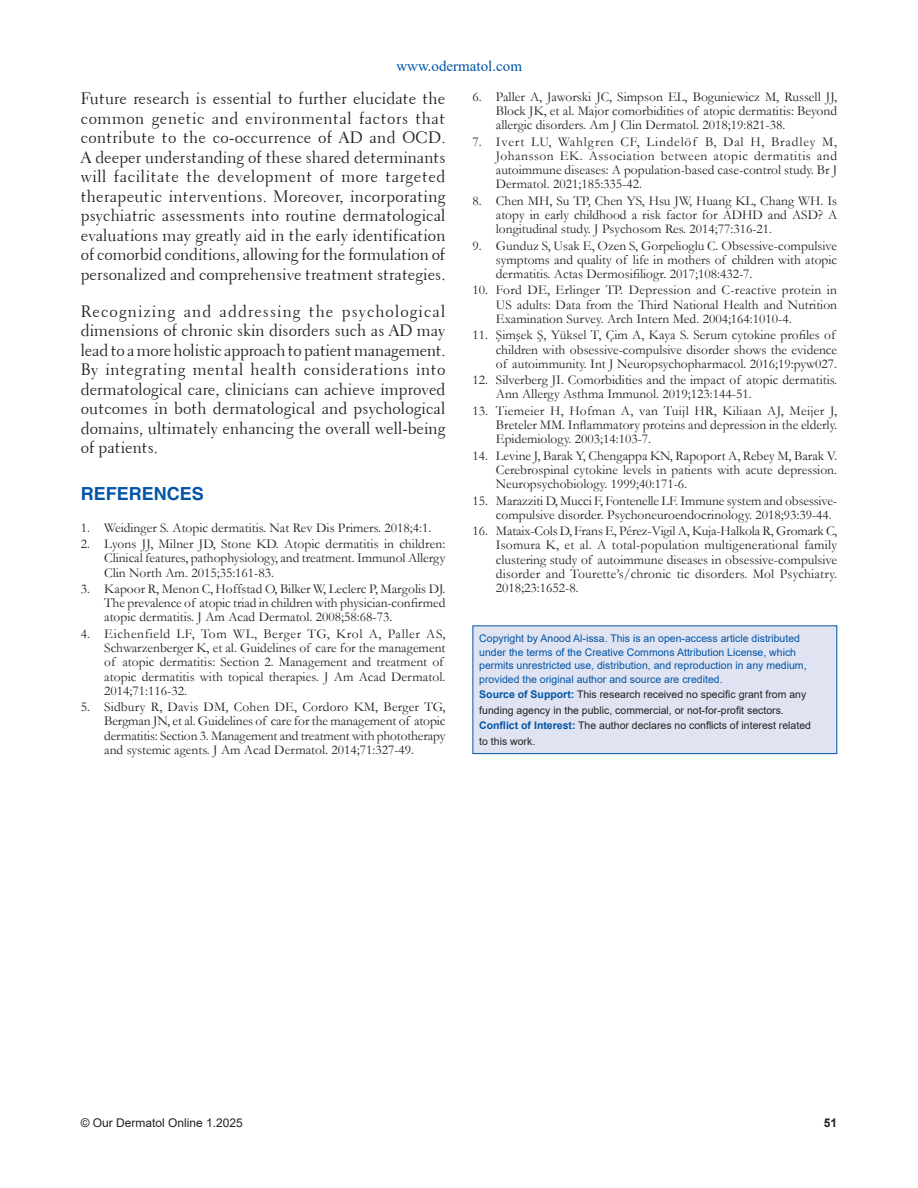
<style>
.page{position:relative;width:918px;height:1188px;background:#fff}
.page>*{position:absolute;margin:0;border:0;box-sizing:border-box;transform-origin:0 0}
.t1{font:700 18px "Helvetica";color:#0154a6}
.TX{font:16.5px/19.5px "Transitional 521 BT Roman A";color:#231f20;text-align:justify}
.t2{font:15px "Times New Roman";color:#0154a6}
.REF{font:13.5px/14.2px "Garamond";color:#231f20;text-align:justify}
.t3{font:12px "Arial";color:#231f20}
.t4{font:700 12px "Arial";color:#231f20}
.CR{font:10.5px/13.5px "Arial";color:#0154a6}
.SRC{font:10.5px/15.6px "Arial";color:#231f20}
.s1{font-weight:700;color:#0154a6}
</style>
<div class="page">
<div style="left:473px;top:626px;width:364px;height:128px;background:#e0e4f2"></div>
<div style="left:472px;top:625px;width:365px;height:129px;border:1px solid #0154a6"></div>
<p class="t2" style="left:396px;top:55px;width:127px">www.odermatol.com</p>
<p class="TX" style="left:81px;top:89px;width:366px">Future research is essential to further elucidate the common genetic and environmental factors that contribute to the co-occurrence of AD and OCD.<br>A deeper understanding of these shared determinants will facilitate the development of more targeted therapeutic interventions. Moreover, incorporating psychiatric assessments into routine dermatological evaluations may greatly aid in the early identification of comorbid conditions, allowing for the formulation of personalized and comprehensive treatment strategies.</p>
<p class="TX" style="left:81px;top:301px;width:366px">Recognizing and addressing the psychological dimensions of chronic skin disorders such as AD may lead to a more holistic approach to patient management.<br>By integrating mental health considerations into dermatological care, clinicians can achieve improved outcomes in both dermatological and psychological domains, ultimately enhancing the overall well-being of patients.</p>
<h1 class="t1" style="left:81px;top:483px;width:125px">REFERENCES</h1>
<p class="REF" style="left:81px;top:520px;width:352px">1. Weidinger S. Atopic dermatitis. Nat Rev Dis Primers. 2018;4:1.</p>
<p class="REF" style="left:104px;top:536px;width:343px;text-indent:-23px">2. Lyons JJ, Milner JD, Stone KD. Atopic dermatitis in children:<br>Clinical features, pathophysiology, and treatment. Immunol Allergy Clin North Am. 2015;35:161-83.</p>
<p class="REF" style="left:104px;top:581px;width:343px;text-indent:-23px">3. Kapoor R, Menon C, Hoffstad O, Bilker W, Leclerc P, Margolis DJ.<br>The prevalence of atopic triad in children with physician-confirmed atopic dermatitis. J Am Acad Dermatol. 2008;58:68-73.</p>
<p class="REF" style="left:104px;top:626px;width:343px;text-align:left;text-indent:-23px">4. Eichenfield LF, Tom WL, Berger TG, Krol A, Paller AS, Schwarzenberger K, et al. Guidelines of care for the management of atopic dermatitis: Section 2. Management and treatment of atopic dermatitis with topical therapies. J Am Acad Dermatol.<br>2014;71:116-32.</p>
<p class="REF" style="left:104px;top:700px;width:343px;text-indent:-23px">5. Sidbury R, Davis DM, Cohen DE, Cordoro KM, Berger TG, Bergman JN, et al. Guidelines of care for the management of atopic dermatitis: Section 3. Management and treatment with phototherapy and systemic agents. J Am Acad Dermatol. 2014;71:327-49.</p>
<p class="REF" style="left:496px;top:89px;width:343px;text-indent:-23px">6. Paller A, Jaworski JC, Simpson EL, Boguniewicz M, Russell JJ, Block JK, et al. Major comorbidities of atopic dermatitis: Beyond allergic disorders. Am J Clin Dermatol. 2018;19:821-38.</p>
<p class="REF" style="left:496px;top:134px;width:343px;text-indent:-23px">7. Ivert LU, Wahlgren CF, Lindelöf B, Dal H, Bradley M, Johansson EK. Association between atopic dermatitis and autoimmune diseases: A population-based case-control study. Br J Dermatol. 2021;185:335-42.</p>
<p class="REF" style="left:496px;top:193px;width:343px;text-indent:-23px">8. Chen MH, Su TP, Chen YS, Hsu JW, Huang KL, Chang WH. Is atopy in early childhood a risk factor for ADHD and ASD? A longitudinal study. J Psychosom Res. 2014;77:316-21.</p>
<p class="REF" style="left:496px;top:238px;width:343px;text-indent:-23px">9. Gunduz S, Usak E, Ozen S, Gorpelioglu C. Obsessive-compulsive symptoms and quality of life in mothers of children with atopic dermatitis. Actas Dermosifiliogr. 2017;108:432-7.</p>
<p class="REF" style="left:496px;top:283px;width:343px;text-indent:-23px">10. Ford DE, Erlinger TP. Depression and C-reactive protein in US adults: Data from the Third National Health and Nutrition Examination Survey. Arch Intern Med. 2004;164:1010-4.</p>
<p class="REF" style="left:496px;top:328px;width:343px;text-align:left;text-indent:-23px">11. Şimşek Ş, Yüksel T, Çim A, Kaya S. Serum cytokine profiles of children with obsessive-compulsive disorder shows the evidence of autoimmunity. Int J Neuropsychopharmacol. 2016;19:pyw027.</p>
<p class="REF" style="left:496px;top:372px;width:343px;text-indent:-23px">12. Silverberg JI. Comorbidities and the impact of atopic dermatitis.<br>Ann Allergy Asthma Immunol. 2019;123:144-51.</p>
<p class="REF" style="left:496px;top:403px;width:343px;text-indent:-23px">13. Tiemeier H, Hofman A, van Tuijl HR, Kiliaan AJ, Meijer J, Breteler MM. Inflammatory proteins and depression in the elderly.<br>Epidemiology. 2003;14:103-7.</p>
<p class="REF" style="left:496px;top:448px;width:343px;text-indent:-23px">14. Levine J, Barak Y, Chengappa KN, Rapoport A, Rebey M, Barak V.<br>Cerebrospinal cytokine levels in patients with acute depression.<br>Neuropsychobiology. 1999;40:171-6.</p>
<p class="REF" style="left:496px;top:493px;width:343px;text-indent:-23px">15. Marazziti D, Mucci F, Fontenelle LF. Immune system and obsessive&shy;compulsive disorder. Psychoneuroendocrinology. 2018;93:39-44.</p>
<p class="REF" style="left:496px;top:523px;width:343px;text-indent:-23px">16. Mataix-Cols D, Frans E, Pérez-Vigil A, Kuja-Halkola R, Gromark C, Isomura K, et al. A total-population multigenerational family clustering study of autoimmune diseases in obsessive-compulsive disorder and Tourette’s/chronic tic disorders. Mol Psychiatry.<br>2018;23:1652-8.</p>
<p class="CR" style="left:479px;top:632px;width:329px">Copyright by Anood Al-issa. This is an open-access article distributed under the terms of the Creative Commons Attribution License, which permits unrestricted use, distribution, and reproduction in any medium, provided the original author and source are credited.</p>
<p class="SRC" style="left:479px;top:687px;width:329px"><span class="s1">Source of Support:</span> This research received no specific grant from any funding agency in the public, commercial, or not-for-profit sectors.</p>
<p class="SRC" style="left:479px;top:718px;width:333px"><span class="s1">Conflict of Interest:</span> The author declares no conflicts of interest related to this work.</p>
<p class="t3" style="left:81px;top:1114px;width:164px">© Our Dermatol Online 1.2025</p>
<p class="t4" style="left:824px;top:1114px;width:15px">51</p>
</div>
